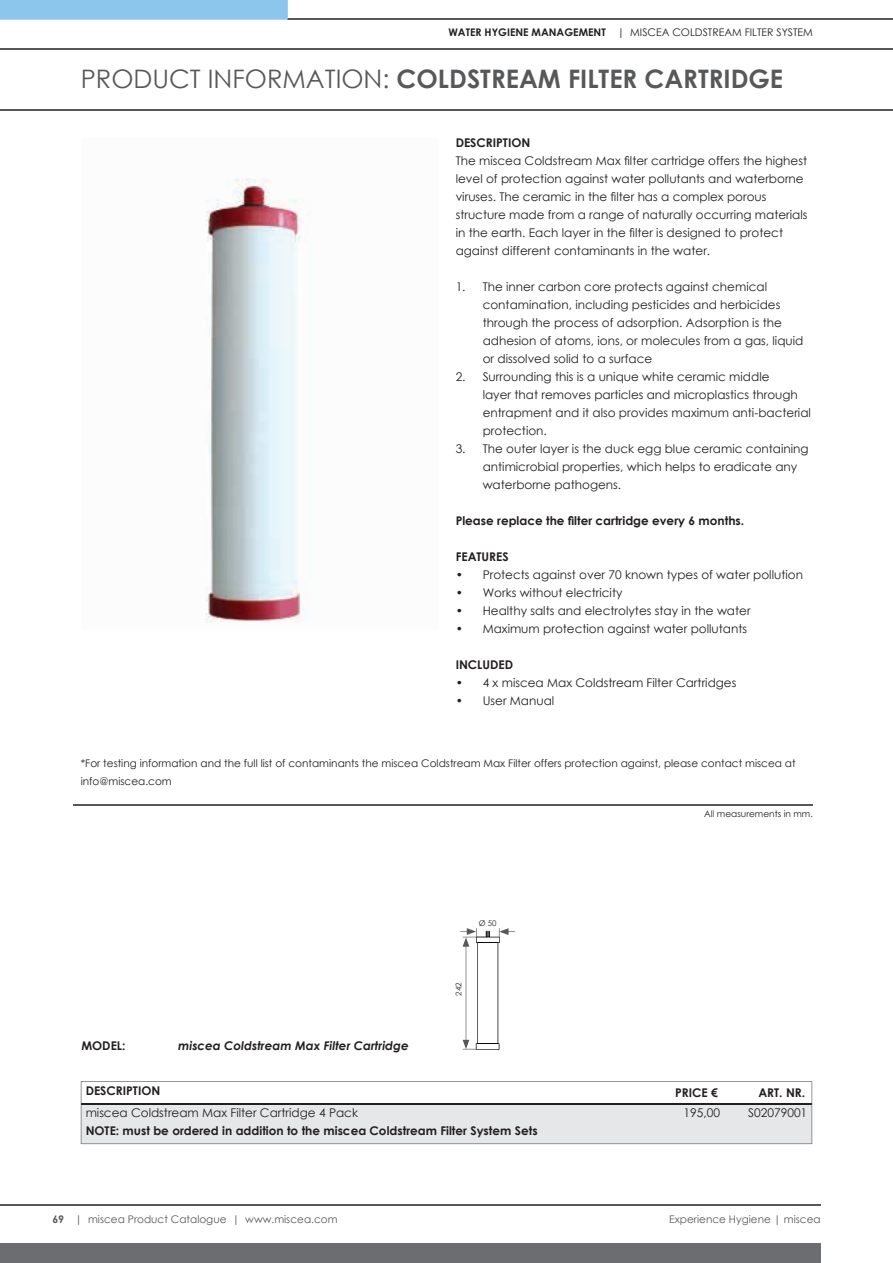
<style>
.page{position:relative;width:893px;height:1263px;background:#fff}
.page>*{position:absolute;margin:0;border:0;box-sizing:border-box;transform-origin:0 0}
.t1{font:700 25.5px "Century Gothic";color:#57585a}
.t2{font:12px/18px "Century Gothic";color:#231f20}
.t3{font:700 12px "Century Gothic";color:#231f20}
.t4{font:italic 700 12px "Century Gothic";color:#231f20}
.t5{font:10.5px/18px "Century Gothic";color:#231f20}
.t6{font:10.5px "Century Gothic";color:#57585a}
.t7{font:9px "Century Gothic";color:#231f20}
.t8{font:7.8px "Century Gothic";color:#231f20}
.s1{font-weight:700}
.s2{font-weight:400}
</style>
<div class="page">
<div style="left:0;top:1244px;width:821px;height:19px;background:#6c6d70"></div>
<hr style="left:0;top:109px;width:893px;height:1px;background:#57585a">
<hr style="left:0;top:1205px;width:821px;height:1px;background:#57585a">
<hr style="left:0;top:49px;width:893px;height:1px;background:#57585a">
<hr style="left:73px;top:805px;width:740px;height:1px;background:#57585a">
<img style="left:206px;top:178px;width:105px;height:445px">
<hr style="left:288px;top:19px;width:605px;height:1px;background:#57585a">
<svg style="left:81px;top:1081px;width:731px;height:63px;fill:#e6e7e9"></svg>
<svg style="left:460px;top:928px;width:55px;height:122px"></svg>
<div style="left:0;top:0;width:288px;height:20px;background:#8cc6ec"></div>
<p class="t5" style="left:448px;top:23px;width:366px"><span class="s1">WATER HYGIENE MANAGEMENT</span> | MISCEA COLDSTREAM FILTER SYSTEM</p>
<h1 class="t1" style="left:81px;top:59px;width:704px"><span class="s2">PRODUCT INFORMATION:</span> COLDSTREAM FILTER CARTRIDGE</h1>
<p class="t3" style="left:456px;top:134px;width:76px">DESCRIPTION</p>
<p class="t2" style="left:456px;top:152px;width:353px">The miscea Coldstream Max filter cartridge offers the highest level of protection against water pollutants and waterborne viruses. The ceramic in the filter has a complex porous structure made from a range of naturally occurring materials in the earth. Each layer in the filter is designed to protect against different contaminants in the water.</p>
<p class="t2" style="left:483px;top:278px;width:322px;text-indent:-27px">1. The inner carbon core protects against chemical contamination, including pesticides and herbicides through the process of adsorption. Adsorption is the adhesion of atoms, ions, or molecules from a gas, liquid or dissolved solid to a surface</p>
<p class="t2" style="left:483px;top:368px;width:330px;text-indent:-27px">2. Surrounding this is a unique white ceramic middle<br>layer that removes particles and microplastics through entrapment and it also provides maximum anti-bacterial protection.</p>
<p class="t2" style="left:483px;top:440px;width:327px;text-indent:-27px">3. The outer layer is the duck egg blue ceramic containing antimicrobial properties, which helps to eradicate any waterborne pathogens.</p>
<p class="t3" style="left:456px;top:512px;width:290px">Please replace the filter cartridge every 6 months.</p>
<p class="t3" style="left:456px;top:548px;width:55px">FEATURES</p>
<p class="t2" style="left:456px;top:566px;width:349px">• Protects against over 70 known types of water pollution</p>
<p class="t2" style="left:456px;top:584px;width:168px">• Works without electricity</p>
<p class="t2" style="left:456px;top:602px;width:296px">• Healthy salts and electrolytes stay in the water</p>
<p class="t2" style="left:456px;top:620px;width:293px">• Maximum protection against water pollutants</p>
<p class="t3" style="left:456px;top:656px;width:59px">INCLUDED</p>
<p class="t2" style="left:456px;top:674px;width:282px">• 4 x miscea Max Coldstream Filter Cartridges</p>
<p class="t2" style="left:456px;top:692px;width:100px">• User Manual</p>
<p class="t5" style="left:81px;top:754px;width:716px">*For testing information and the full list of contaminants the miscea Coldstream Max Filter offers protection against, please contact miscea at info@miscea.com</p>
<p class="t3" style="left:81px;top:1036px;width:46px">MODEL:</p>
<p class="t4" style="left:178px;top:1036px;width:232px">miscea Coldstream Max Filter Cartridge</p>
<p class="t8" style="left:479px;top:917px;width:19px">Ø 50</p>
<p class="t8" style="left:453px;top:996px;width:15px;rotate:-90deg">242</p>
<p class="t7" style="left:704px;top:808px;width:110px">All measurements in mm.</p>
<p class="t3" style="left:86px;top:1082px;width:76px">DESCRIPTION</p>
<p class="t3" style="left:675px;top:1084px;width:44px">PRICE €</p>
<p class="t3" style="left:758px;top:1084px;width:48px">ART. NR.</p>
<p class="t2" style="left:86px;top:1103px;width:274px">miscea Coldstream Max Filter Cartridge 4 Pack</p>
<p class="t2" style="left:683px;top:1103px;width:38px">195,00</p>
<p class="t2" style="left:748px;top:1103px;width:61px">S02079001</p>
<p class="t3" style="left:86px;top:1121px;width:453px">NOTE: must be ordered in addition to the miscea Coldstream Filter System Sets</p>
<p class="t6" style="left:52px;top:1212px;width:287px"><span class="s1">69</span> | miscea Product Catalogue | www.miscea.com</p>
<p class="t6" style="left:669px;top:1212px;width:153px">Experience Hygiene | miscea</p>
</div>
